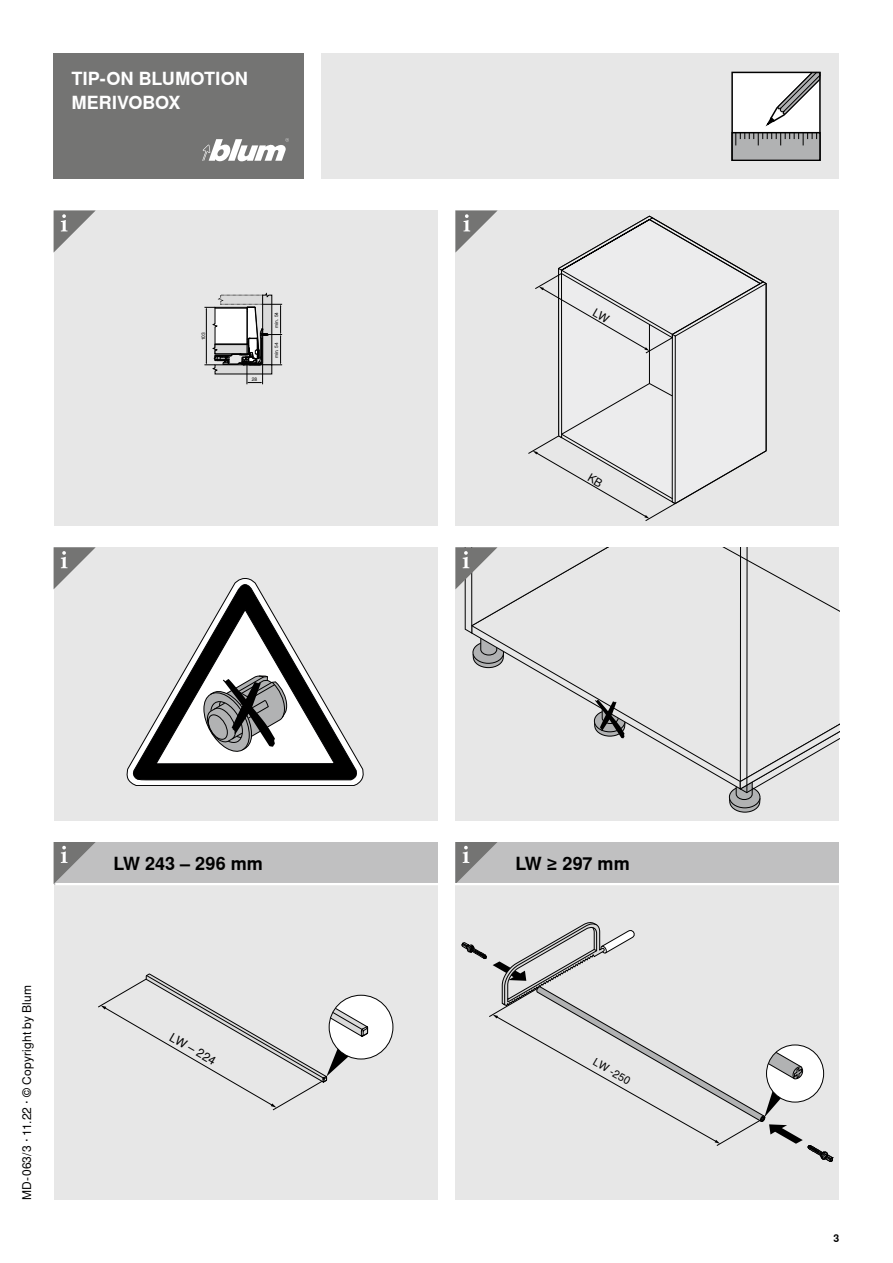
<style>
.page{position:relative;width:893px;height:1263px;background:#fff}
.page>*{position:absolute;margin:0;border:0;box-sizing:border-box;transform-origin:0 0}
.t1{font:700 18px/24px "Nimbus Sans Global";color:#fff}
.t2{font:700 18px "Nimbus Sans Global";color:#000}
.t3{font:12px "Nimbus Sans Global";letter-spacing:.015em;color:#000}
.t4{font:10.8px "Nimbus Sans Global";color:#000}
.t5{font:700 10.5px "Nimbus Sans Global";color:#000}
.t6{font:4.8px "Nimbus Sans Global";color:#000}
</style>
<div class="page">
<div style="left:54px;top:54px;width:250px;height:125px;background:#747473"></div>
<div style="left:321px;top:54px;width:518px;height:125px;background:#e7e7e7"></div>
<svg style="left:202px;top:138px;width:87px;height:23px"></svg>
<div style="left:54px;top:547px;width:384px;height:274px;background:#e7e7e7"></div>
<div style="left:455px;top:547px;width:384px;height:274px;background:#e7e7e7"></div>
<div style="left:455px;top:210px;width:384px;height:316px;background:#e7e7e7"></div>
<svg style="left:487px;top:547px;width:242px;height:235px"></svg>
<svg style="left:729px;top:547px;width:110px;height:265px"></svg>
<hr style="left:747px;top:547px;width:1px;height:246px;background:#000">
<svg style="left:594px;top:674px;width:31px;height:64px"></svg>
<div style="left:54px;top:884px;width:384px;height:316px;background:#e7e7e7"></div>
<div style="left:329px;top:995px;width:64px;height:64px;background:#fff;border-radius:50%"></div>
<svg style="left:98px;top:973px;width:278px;height:137px"></svg>
<div style="left:329px;top:995px;width:64px;height:64px;border:1px solid #000;border-radius:50%"></div>
<div style="left:455px;top:884px;width:384px;height:316px;background:#e7e7e7"></div>
<svg style="left:462px;top:922px;width:371px;height:240px"></svg>
<svg style="left:127px;top:578px;width:236px;height:208px"></svg>
<svg style="left:132px;top:584px;width:226px;height:196px"></svg>
<div style="left:54px;top:842px;width:384px;height:42px;background:#c0c0c1"></div>
<div style="left:455px;top:842px;width:384px;height:42px;background:#c0c0c1"></div>
<svg style="left:455px;top:210px;width:43px;height:43px"></svg>
<svg style="left:54px;top:547px;width:42px;height:42px"></svg>
<svg style="left:455px;top:547px;width:216px;height:121px"></svg>
<svg style="left:54px;top:842px;width:42px;height:42px"></svg>
<svg style="left:455px;top:842px;width:42px;height:41px"></svg>
<hr style="left:55px;top:883px;width:786px;height:2px;background:#fff">
<svg style="left:731px;top:72px;width:90px;height:89px;background:#c5c5c5"></svg>
<div style="left:54px;top:210px;width:384px;height:316px;background:#e7e7e7"></div>
<svg style="left:204px;top:293px;width:78px;height:91px"></svg>
<svg style="left:54px;top:210px;width:42px;height:42px"></svg>
<svg style="left:528px;top:216px;width:238px;height:305px"></svg>
<h1 class="t1" style="left:71px;top:66px;width:178px">TIP-ON BLUMOTION<br>MERIVOBOX</h1>
<p class="t6" style="left:201px;top:340px;width:10px;rotate:-90deg">103</p>
<p class="t6" style="left:252px;top:376px;width:7px">28</p>
<p class="t6" style="left:274px;top:328px;width:17px;rotate:-90deg">min. 54</p>
<p class="t6" style="left:274px;top:358px;width:17px;rotate:-90deg">min. 54</p>
<p class="t3" style="left:20px;top:1200px;width:216px;rotate:-90deg">MD-063/3 · 11.22 · © Copyright by Blum</p>
<h1 class="t2" style="left:114px;top:853px;width:151px">LW 243 – 296 mm</h1>
<h1 class="t2" style="left:515px;top:853px;width:116px">LW ≥ 297 mm</h1>
<p class="t3" style="left:174px;top:1030px;width:53px;rotate:30deg">LW – 224</p>
<p class="t4" style="left:597px;top:1056px;width:42px;rotate:30deg">LW -250</p>
<p class="t5" style="left:833px;top:1232px;width:7px">3</p>
</div>
